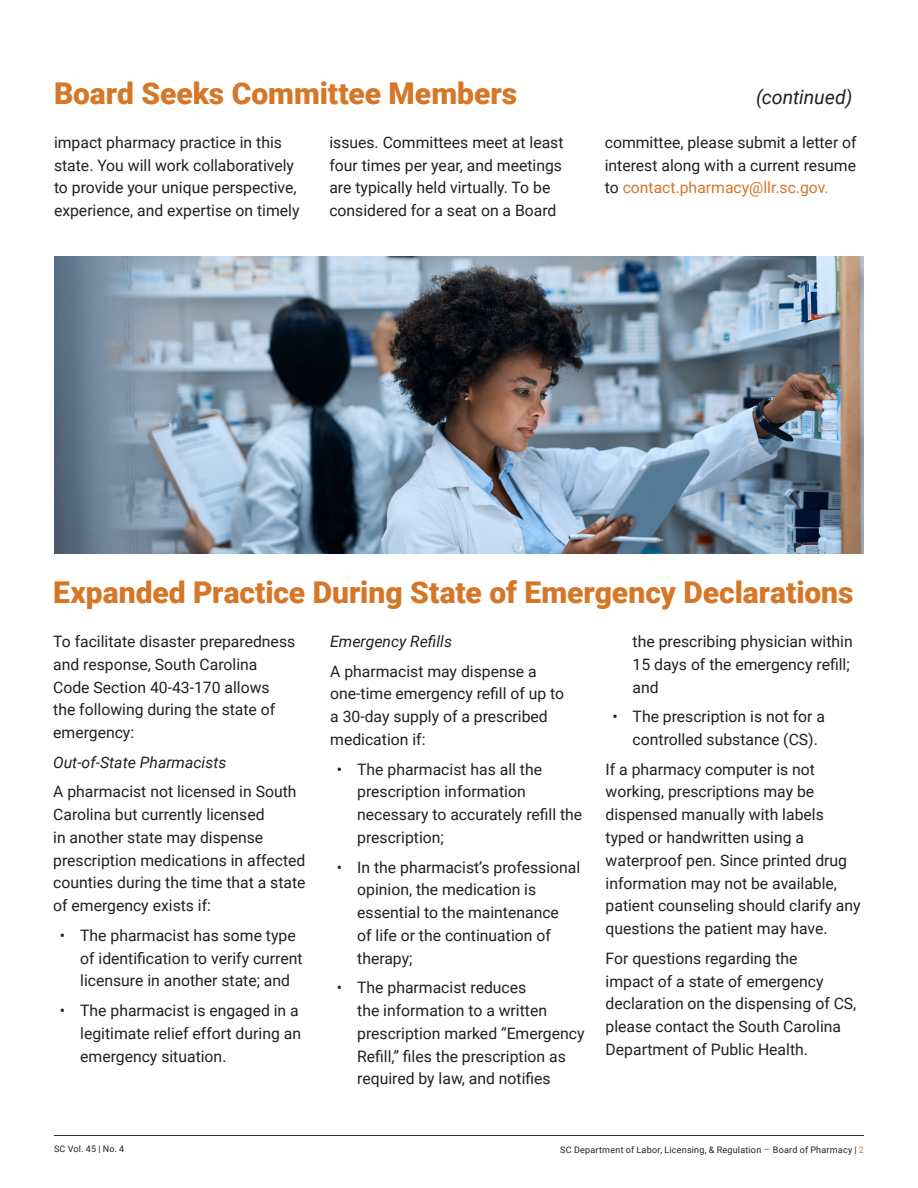
<style>
.page{position:relative;width:918px;height:1188px;background:#fff}
.page>*{position:absolute;margin:0;border:0;box-sizing:border-box;transform-origin:0 0}
.t1{font:900 30px "Roboto";color:#d67627}
.t2{font:italic 19.5px "Roboto";color:#231f20}
.Body_Text{font:15.75px/22.8px "Roboto";color:#231f20}
.Body_Text-2{font:italic 15.75px "Roboto";color:#231f20}
.t3{font:9px "Roboto";letter-spacing:.025em;color:#231f20}
.s1{color:#d77528}
.s2{font-weight:300;font-size:10.5px;color:#3e3e3f}
.s3{color:#d67627}
</style>
<div class="page">
<hr style="left:54px;top:1135px;width:810px;height:1px;background:#312f30">
<img style="left:54px;top:256px;width:810px;height:298px">
<h1 class="t1" style="left:54px;top:73px;width:465px">Board Seeks Committee Members</h1>
<h1 class="t2" style="left:756px;top:84px;width:98px">(continued)</h1>
<p class="Body_Text" style="left:54px;top:130px;width:247px">impact pharmacy practice in this state. You will work collaboratively to provide your unique perspective, experience, and expertise on timely</p>
<p class="Body_Text" style="left:329px;top:130px;width:236px">issues. Committees meet at least four times per year, and meetings are typically held virtually. To be considered for a seat on a Board</p>
<p class="Body_Text" style="left:605px;top:130px;width:253px;text-align:justify">committee, please submit a letter of interest along with a current resume to <span class="s1">contact.pharmacy@llr.sc.gov.</span></p>
<h1 class="t1" style="left:53px;top:572px;width:802px">Expanded Practice During State of Emergency Declarations</h1>
<p class="Body_Text" style="left:53px;top:629px;width:244px">To facilitate disaster preparedness and response, South Carolina<br>Code Section 40-43-170 allows the following during the state of emergency:</p>
<p class="Body_Text-2" style="left:53px;top:751px;width:175px">Out-of-State Pharmacists</p>
<p class="Body_Text" style="left:53px;top:780px;width:254px">A pharmacist not licensed in South<br>Carolina but currently licensed<br>in another state may dispense prescription medications in affected counties during the time that a state of emergency exists if:</p>
<p class="Body_Text" style="left:80px;top:923px;width:224px;text-indent:-20px">• The pharmacist has some type of identification to verify current licensure in another state; and</p>
<p class="Body_Text" style="left:80px;top:998px;width:222px;text-indent:-20px">• The pharmacist is engaged in a legitimate relief effort during an emergency situation.</p>
<p class="Body_Text-2" style="left:330px;top:630px;width:123px">Emergency Refills</p>
<p class="Body_Text" style="left:330px;top:659px;width:236px">A pharmacist may dispense a one-time emergency refill of up to a 30-day supply of a prescribed medication if:</p>
<p class="Body_Text" style="left:357px;top:757px;width:227px;text-indent:-20px">• The pharmacist has all the prescription information necessary to accurately refill the prescription;</p>
<p class="Body_Text" style="left:357px;top:855px;width:225px;text-indent:-20px">• In the pharmacist’s professional opinion, the medication is essential to the maintenance<br>of life or the continuation of therapy;</p>
<p class="Body_Text" style="left:357px;top:976px;width:229px;text-indent:-20px">• The pharmacist reduces<br>the information to a written prescription marked “Emergency<br>Refill,” files the prescription as required by law, and notifies</p>
<p class="Body_Text" style="left:633px;top:630px;width:222px">the prescribing physician within<br>15 days of the emergency refill; and</p>
<p class="Body_Text" style="left:633px;top:705px;width:194px;text-indent:-20px">• The prescription is not for a controlled substance (CS).</p>
<p class="Body_Text" style="left:606px;top:757px;width:257px">If a pharmacy computer is not working, prescriptions may be dispensed manually with labels typed or handwritten using a waterproof pen. Since printed drug information may not be available, patient counseling should clarify any questions the patient may have.</p>
<p class="Body_Text" style="left:606px;top:946px;width:252px">For questions regarding the<br>impact of a state of emergency declaration on the dispensing of CS, please contact the South Carolina<br>Department of Public Health.</p>
<p class="t3" style="left:54px;top:1142px;width:72px">SC Vol. 45 | No. 4</p>
<p class="t3" style="left:560px;top:1143px;width:305px">SC Department of Labor, Licensing, &amp; Regulation <span class="s2">–</span> Board of Pharmacy | <span class="s3">2</span></p>
</div>
